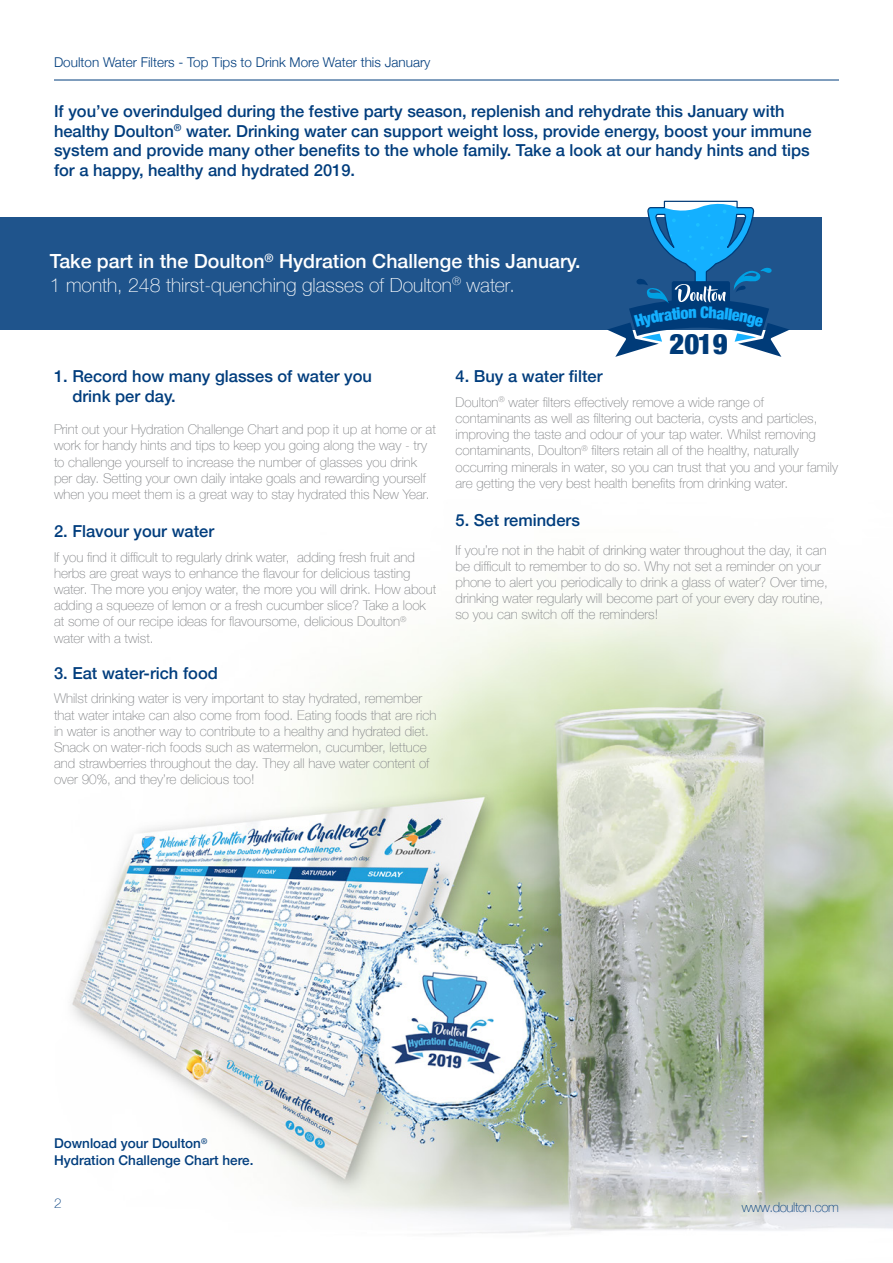
<style>
.page{position:relative;width:893px;height:1263px;background:#fff}
.page>*{position:absolute;margin:0;border:0;box-sizing:border-box;transform-origin:0 0}
.t1{font:900 condensed 28.5px "Helvetica Neue";color:#003b78}
.t2{font:500 19.5px/23.4px "Helvetica Neue";color:#fff}
.t3{font:500 16.5px/19.8px "Helvetica Neue";color:#003d7d}
.t4{font:100 13.5px/16.2px "Helvetica Neue";color:#808285}
.t5{font:300 13.5px "Helvetica Neue";color:#003d7d}
.t6{font:500 13.5px/16.2px "Helvetica Neue";color:#013d7d}
.t7{font:100 13.5px "Helvetica Neue";letter-spacing:-.03em;color:#003d7d}
.s1{font-weight:100}
</style>
<div class="page">
<img style="left:71px;top:584px;width:822px;height:650px">
<div style="left:0;top:218px;width:822px;height:112px;background:#1f548c"></div>
<hr style="left:54px;top:80px;width:785px;height:1px;background:#003d7d">
<svg style="left:607px;top:200px;width:183px;height:157px"></svg>
<p class="t5" style="left:54px;top:51px;width:378px">Doulton Water Filters - Top Tips to Drink More Water this January</p>
<p class="t3" style="left:54px;top:100px;width:759px">If you’ve overindulged during the festive party season, replenish and rehydrate this January with healthy Doulton<sup>®</sup> water. Drinking water can support weight loss, provide energy, boost your immune system and provide many other benefits to the whole family. Take a look at our handy hints and tips for a happy, healthy and hydrated 2019.</p>
<p class="t2" style="left:50px;top:248px;width:532px">Take part in the Doulton<sup>®</sup> Hydration Challenge this January.<br><span class="s1">1 month, 248 thirst-quenching glasses of Doulton</span><sup>®</sup> <span class="s1">water.</span></p>
<h1 class="t1" style="left:670px;top:320px;width:60px">2019</h1>
<p class="t3" style="left:72px;top:365px;width:301px;text-indent:-18px">1. Record how many glasses of water you drink per day.</p>
<p class="t4" style="left:54px;top:421px;width:383px">Print out your Hydration Challenge Chart and pop it up at home or at work for handy hints and tips to keep you going along the way - try to challenge yourself to increase the number of glasses you drink per day. Setting your own daily intake goals and rewarding yourself when you meet them is a great way to stay hydrated this New Year.</p>
<p class="t3" style="left:54px;top:520px;width:162px">2. Flavour your water</p>
<p class="t4" style="left:54px;top:548px;width:384px">If you find it difficult to regularly drink water, adding fresh fruit and herbs are great ways to enhance the flavour for delicious tasting water. The more you enjoy water, the more you will drink. How about adding a squeeze of lemon or a fresh cucumber slice? Take a look at some of our recipe ideas for flavoursome, delicious Doulton<sup>® </sup>water with a twist.</p>
<p class="t3" style="left:54px;top:661px;width:165px">3. Eat water-rich food</p>
<p class="t4" style="left:54px;top:690px;width:384px">Whilst drinking water is very important to stay hydrated, remember that water intake can also come from food. Eating foods that are rich in water is another way to contribute to a healthy and hydrated diet.</p>
<p class="t4" style="left:54px;top:738px;width:377px">Snack on water-rich foods such as watermelon, cucumber, lettuce and strawberries throughout the day. They all have water content of over 90%, and they’re delicious too!</p>
<p class="t3" style="left:455px;top:365px;width:149px">4. Buy a water filter</p>
<p class="t4" style="left:455px;top:393px;width:384px">Doulton<sup>®</sup> water filters effectively remove a wide range of contaminants as well as filtering out bacteria, cysts and particles, improving the taste and odour of your tap water. Whilst removing contaminants, Doulton<sup>®</sup> filters retain all of the healthy, naturally occurring minerals in water, so you can trust that you and your family are getting the very best health benefits from drinking water.</p>
<p class="t3" style="left:455px;top:508px;width:126px">5. Set reminders</p>
<p class="t4" style="left:455px;top:541px;width:374px">If you’re not in the habit of drinking water throughout the day, it can be difficult to remember to do so. Why not set a reminder on your phone to alert you periodically to drink a glass of water? Over time, drinking water regularly will become part of your every day routine, so you can switch off the reminders!</p>
<p class="t6" style="left:54px;top:1134px;width:201px">Download your Doulton<sup>®<br></sup>Hydration Challenge Chart here.</p>
<p class="t7" style="left:54px;top:1193px;width:9px">2</p>
<p class="t7" style="left:742px;top:1196px;width:99px">www.doulton.com</p>
</div>
